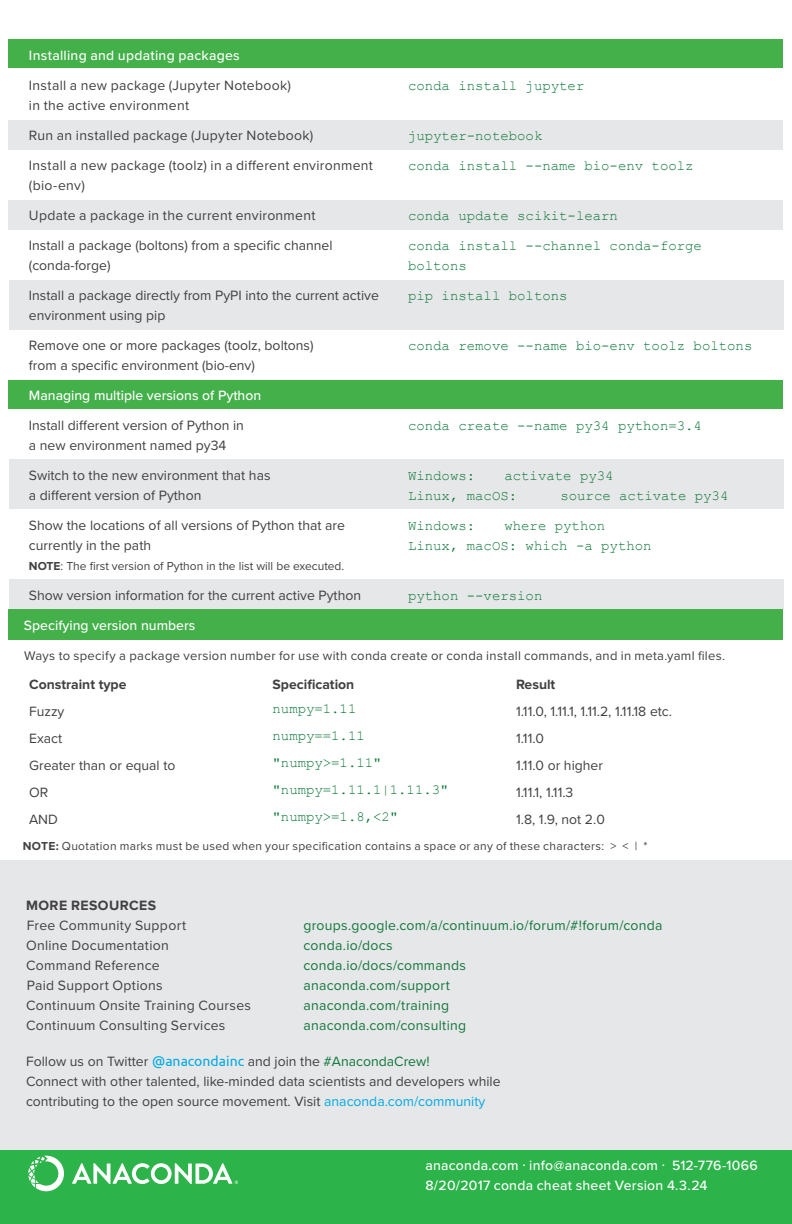
<style>
.page{position:relative;width:792px;height:1224px;background:#fff}
.page>*{position:absolute;margin:0;border:0;box-sizing:border-box;transform-origin:0 0}
.t1{font:14px/20px "Proxima Nova";color:#414042}
.t2{font:14px/30px "Courier New";color:#0e773c}
.t3{font:14px/20px "Proxima Nova";letter-spacing:.02em;color:#414042}
.t4{font:500 14px/20px "Proxima Nova";letter-spacing:.015em;color:#fff}
.t5{font:14px/20px "Proxima Nova";letter-spacing:.02em;color:#12773d}
.t6{font:14px/20px "Courier New";color:#12773d}
.t7{font:700 14px "Proxima Nova";color:#414042}
.t8{font:700 14px "Proxima Nova";letter-spacing:.03em;color:#414042}
.t9{font:13px "Proxima Nova";letter-spacing:.025em;color:#414042}
.t10{font:12px "Proxima Nova";letter-spacing:.025em;color:#414042}
.t11{font:12px "Proxima Nova";color:#414042}
.s1{font-weight:700}
.s2{font-family:"Ubuntu";color:#00aae7}
.s3{color:#0e773c}
.s4{color:#00aae7}
</style>
<div class="page">
<div style="left:0;top:860px;width:792px;height:290px;background:#e6e7e8"></div>
<div style="left:8px;top:380px;width:775px;height:29px;background:#43b049"></div>
<div style="left:8px;top:609px;width:775px;height:30px;background:#43b049"></div>
<div style="left:8px;top:120px;width:776px;height:30px;background:#e6e7e8"></div>
<div style="left:8px;top:200px;width:776px;height:30px;background:#e6e7e8"></div>
<div style="left:9px;top:280px;width:775px;height:50px;background:#e6e7e8"></div>
<div style="left:9px;top:459px;width:775px;height:50px;background:#e6e7e8"></div>
<div style="left:9px;top:579px;width:775px;height:30px;background:#e6e7e8"></div>
<div style="left:8px;top:40px;width:776px;height:28px;background:#43b049"></div>
<div style="left:0;top:1150px;width:792px;height:74px;background:#2cb34a"></div>
<svg style="left:72px;top:1163px;width:166px;height:21px"></svg>
<svg style="left:29px;top:1156px;width:35px;height:35px"></svg>
<p class="t4" style="left:29px;top:46px;width:212px">Installing and updating packages</p>
<p class="t3" style="left:29px;top:76px;width:264px">Install a new package (Jupyter Notebook) in the active environment</p>
<p class="t3" style="left:29px;top:121px;width:346px;line-height:30px">Run an installed package (Jupyter Notebook)<br>Install a new package (toolz) in a different environment</p>
<p class="t1" style="left:29px;top:171px;width:305px;line-height:30px">(bio-env)<br>Update a package in the current environment<br>Install a package (boltons) from a specific channel</p>
<p class="t1" style="left:29px;top:251px;width:352px;line-height:30px">(conda-forge)<br>Install a package directly from PyPI into the current active</p>
<p class="t1" style="left:29px;top:301px;width:286px;line-height:30px">environment using pip<br>Remove one or more packages (toolz, boltons)</p>
<p class="t1" style="left:29px;top:356px;width:228px">from a specific environment (bio-env)</p>
<p class="t4" style="left:29px;top:386px;width:234px">Managing multiple versions of Python</p>
<p class="t1" style="left:29px;top:416px;width:216px">Install different version of Python in a new environment named py34</p>
<p class="t1" style="left:29px;top:466px;width:243px">Switch to the new environment that has a different version of Python</p>
<p class="t1" style="left:29px;top:516px;width:318px">Show the locations of all versions of Python that are currently in the path</p>
<p class="t11" style="left:29px;top:559px;width:317px"><span class="s1">NOTE</span>: The first version of Python in the list will be executed.</p>
<p class="t1" style="left:29px;top:586px;width:334px">Show version information for the current active Python</p>
<p class="t2" style="left:408px;top:70px;width:178px">conda install jupyter</p>
<p class="t2" style="left:408px;top:120px;width:287px">jupyter-notebook<br>conda install --name bio-env toolz</p>
<p class="t2" style="left:408px;top:200px;width:296px">conda update scikit-learn<br>conda install --channel conda-forge</p>
<p class="t2" style="left:408px;top:250px;width:161px">boltons<br>pip install boltons</p>
<p class="t2" style="left:408px;top:330px;width:346px">conda remove --name bio-env toolz boltons</p>
<p class="t2" style="left:408px;top:410px;width:296px">conda create --name py34 python=3.4</p>
<p class="t6" style="left:408px;top:465px;width:69px">Windows:</p>
<p class="t6" style="left:408px;top:465px;width:207px;text-indent:96px">activate py34<br>Linux, macOS:</p>
<p class="t6" style="left:560px;top:485px;width:169px">source activate py34</p>
<p class="t6" style="left:408px;top:515px;width:69px">Windows:</p>
<p class="t6" style="left:408px;top:515px;width:245px;text-indent:96px">where python<br>Linux, macOS: which -a python</p>
<p class="t2" style="left:408px;top:580px;width:136px">python --version</p>
<p class="t4" style="left:24px;top:616px;width:173px">Specifying version numbers</p>
<p class="t9" style="left:24px;top:648px;width:703px">Ways to specify a package version number for use with conda create or conda install commands, and in meta.yaml files.</p>
<p class="t7" style="left:29px;top:676px;width:99px">Constraint type</p>
<p class="t7" style="left:273px;top:676px;width:83px">Specification</p>
<p class="t7" style="left:516px;top:676px;width:41px">Result</p>
<p class="t1" style="left:29px;top:701px;width:37px">Fuzzy</p>
<p class="t2" style="left:273px;top:693px;width:85px">numpy=1.11</p>
<p class="t1" style="left:516px;top:701px;width:158px">1.11.0, 1.11.1, 1.11.2, 1.11.18 etc.</p>
<p class="t1" style="left:29px;top:728px;width:35px">Exact</p>
<p class="t2" style="left:273px;top:720px;width:94px">numpy==1.11</p>
<p class="t1" style="left:516px;top:728px;width:30px">1.11.0</p>
<p class="t1" style="left:29px;top:755px;width:148px">Greater than or equal to</p>
<p class="t2" style="left:273px;top:747px;width:110px">"numpy&gt;=1.11"</p>
<p class="t1" style="left:516px;top:755px;width:88px">1.11.0 or higher</p>
<p class="t1" style="left:29px;top:782px;width:21px">OR</p>
<p class="t2" style="left:273px;top:774px;width:177px">"numpy=1.11.1|1.11.3"</p>
<p class="t1" style="left:516px;top:782px;width:59px">1.11.1, 1.11.3</p>
<p class="t1" style="left:29px;top:809px;width:30px">AND</p>
<p class="t2" style="left:273px;top:801px;width:127px">"numpy&gt;=1.8,&lt;2"</p>
<p class="t1" style="left:516px;top:809px;width:90px">1.8, 1.9, not 2.0</p>
<p class="t10" style="left:23px;top:839px;width:626px"><span class="s1">NOTE:</span> Quotation marks must be used when your specification contains a space or any of these characters: &gt; &lt; | *</p>
<p class="t8" style="left:26px;top:897px;width:132px">MORE RESOURCES</p>
<p class="t3" style="left:26px;top:916px;width:227px">Free Community Support<br>Online Documentation<br>Command Reference<br>Paid Support Options<br>Continuum Onsite Training Courses<br>Continuum Consulting Services</p>
<p class="t5" style="left:303px;top:916px;width:361px">groups.google.com/a/continuum.io/forum/#!forum/conda conda.io/docs<br>conda.io/docs/commands<br>anaconda.com/support<br>anaconda.com/training<br>anaconda.com/consulting</p>
<p class="t1" style="left:26px;top:1052px;width:476px">Follow us on Twitter <span class="s2">@anacondainc</span> and join the <span class="s3">#AnacondaCrew!<br></span>Connect with other talented, like-minded data scientists and developers while contributing to the open source movement. Visit <span class="s4">anaconda.com/community</span></p>
<p class="t4" style="left:425px;top:1156px;width:334px">anaconda.com · info@anaconda.com · 512-776-1066<br>8/20/2017 conda cheat sheet Version 4.3.24</p>
</div>
